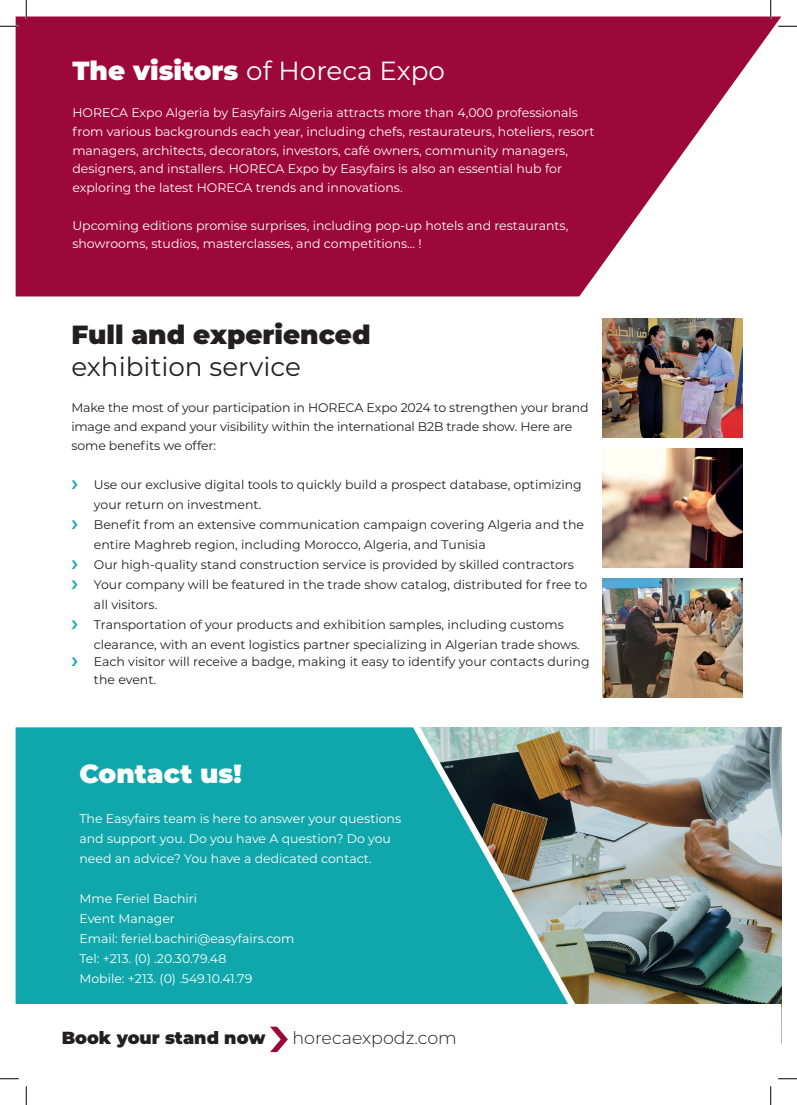
<style>
.page{position:relative;width:797px;height:1105px;background:#fff}
.page>*{position:absolute;margin:0;border:0;box-sizing:border-box;transform-origin:0 0}
.t1{font:26.25px "Montserrat";color:#fff}
.t2{font:900 26.25px "Montserrat";color:#231f20}
.t3{font:26.25px "Montserrat";color:#231f20}
.t4{font:900 26.25px "Montserrat";color:#fff}
.t5{font:900 17.5px "Montserrat";color:#231f20}
.t6{font:300 17.5px "Montserrat";color:#231f20}
.t7{font:12.5px/20px "Montserrat";color:#231f20}
.t8{font:12.5px/20px "Montserrat";color:#fff}
.s1{font-weight:900}
</style>
<div class="page">
<svg style="left:16px;top:17px;width:765px;height:279px;background:#a92854"></svg>
<img style="left:584px;top:727px;width:197px;height:277px">
<svg style="left:16px;top:727px;width:568px;height:277px;background:#22a1a2"></svg>
<img style="left:602px;top:448px;width:140px;height:119px">
<img style="left:602px;top:578px;width:140px;height:119px">
<img style="left:602px;top:319px;width:140px;height:118px">
<svg style="left:270px;top:1027px;width:18px;height:25px"></svg>
<svg style="left:0;top:25px;width:19px;height:2px"></svg>
<svg style="left:778px;top:25px;width:19px;height:2px"></svg>
<svg style="left:0;top:1078px;width:19px;height:1px"></svg>
<svg style="left:778px;top:1078px;width:19px;height:1px"></svg>
<svg style="left:25px;top:0;width:2px;height:19px"></svg>
<svg style="left:25px;top:1086px;width:2px;height:19px"></svg>
<svg style="left:770px;top:0;width:1px;height:19px"></svg>
<svg style="left:770px;top:1086px;width:1px;height:19px"></svg>
<h1 class="t1" style="left:72px;top:53px;width:374px"><span class="s1">The visitors</span> of Horeca Expo</h1>
<p class="t8" style="left:72px;top:103px;width:523px;line-height:18.8px">HORECA Expo Algeria by Easyfairs Algeria attracts more than 4,000 professionals from various backgrounds each year, including chefs, restaurateurs, hoteliers, resort managers, architects, decorators, investors, café owners, community managers, designers, and installers. HORECA Expo by Easyfairs is also an essential hub for exploring the latest HORECA trends and innovations.</p>
<p class="t8" style="left:72px;top:215px;width:497px;line-height:18.8px">Upcoming editions promise surprises, including pop-up hotels and restaurants, showrooms, studios, masterclasses, and competitions... !</p>
<h1 class="t2" style="left:71px;top:315px;width:301px">Full and experienced</h1>
<h1 class="t3" style="left:71px;top:348px;width:231px">exhibition service</h1>
<p class="t7" style="left:71px;top:398px;width:518px;line-height:18.8px">Make the most of your participation in HORECA Expo 2024 to strengthen your brand image and expand your visibility within the international B2B trade show. Here are some benefits we offer:</p>
<p class="t7" style="left:94px;top:474px;width:495px">Use our exclusive digital tools to quickly build a prospect database, optimizing your return on investment.<br>Benefit from an extensive communication campaign covering Algeria and the entire Maghreb region, including Morocco, Algeria, and Tunisia<br>Our high-quality stand construction service is provided by skilled contractors Your company will be featured in the trade show catalog, distributed for free to all visitors.<br>Transportation of your products and exhibition samples, including customs clearance, with an event logistics partner specializing in Algerian trade shows.</p>
<p class="t7" style="left:94px;top:652px;width:497px;line-height:17.5px">Each visitor will receive a badge, making it easy to identify your contacts during the event.</p>
<h1 class="t4" style="left:79px;top:754px;width:164px">Contact us!</h1>
<p class="t8" style="left:79px;top:808px;width:323px">The Easyfairs team is here to answer your questions and support you. Do you have A question? Do you need an advice? You have a dedicated contact.</p>
<p class="t8" style="left:79px;top:888px;width:216px">Mme Feriel Bachiri<br>Event Manager<br>Email: feriel.bachiri@easyfairs.com<br>Tel: +213. (0) .20.30.79.48<br>Mobile: +213. (0) .549.10.41.79</p>
<h2 class="t5" style="left:62px;top:1025px;width:205px">Book your stand now</h2>
<h2 class="t6" style="left:292px;top:1026px;width:166px">horecaexpodz.com</h2>
</div>
